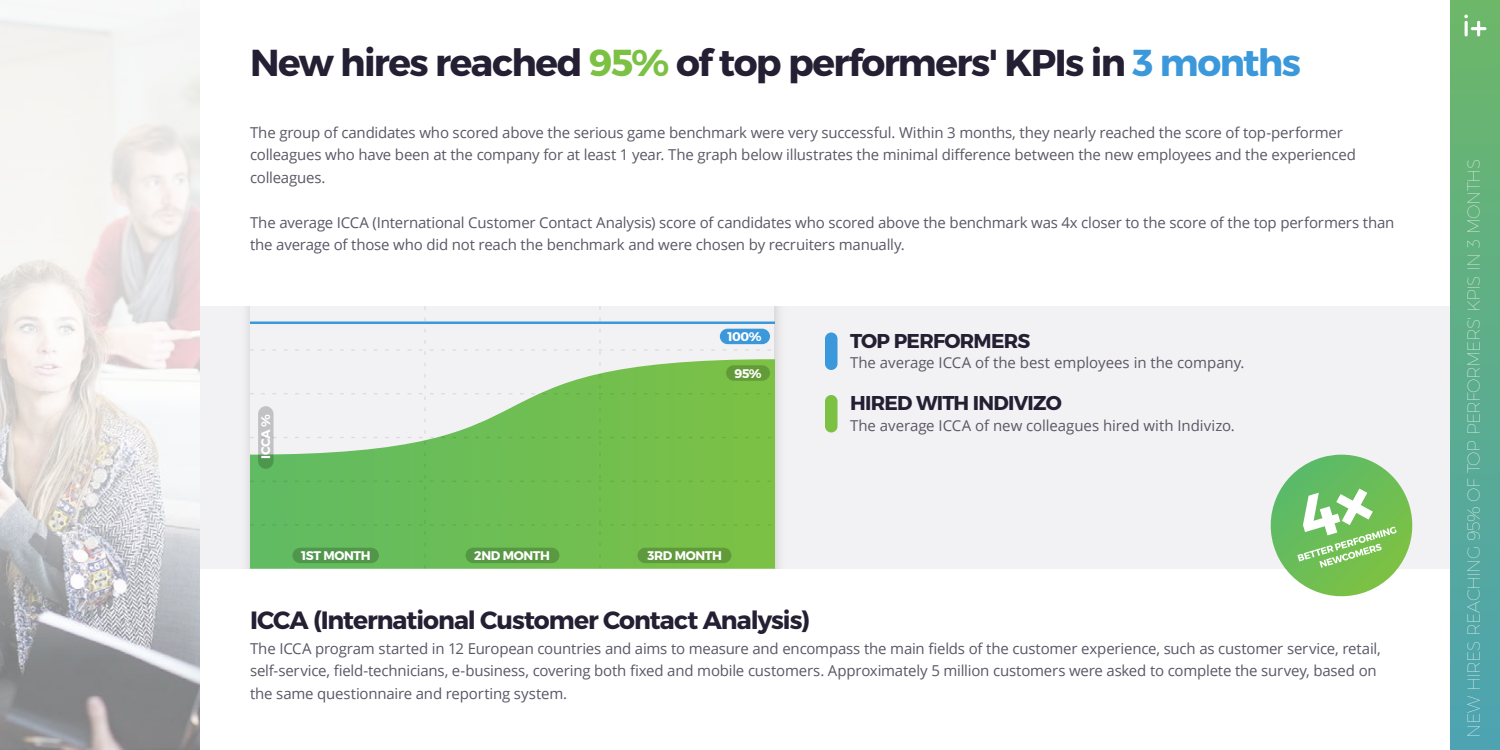
<style>
.page{position:relative;width:1500px;height:750px;background:#fff}
.page>*{position:absolute;margin:0;border:0;box-sizing:border-box;transform-origin:0 0}
.t1{font:700 37.5px "Montserrat";letter-spacing:-.04em;color:#241f33}
.t2{font:700 25px "Montserrat";letter-spacing:-.04em;color:#241f33}
.t3{font:700 20px "Montserrat";letter-spacing:-.035em;color:#241f33}
.t4{font:100 17.5px "Montserrat";letter-spacing:-.04em;color:#fff}
.t5{font:15px/22.5px "Open Sans";letter-spacing:-.015em;color:#5b5766}
.t6{font:700 12.5px "Montserrat";letter-spacing:-.025em;color:#fff}
.s1{color:#7cc144}
.s2{color:#3b98db}
</style>
<div class="page">
<svg style="left:0;top:662px;width:200px;height:88px;background:#909092"></svg>
<svg style="left:0;top:10px;width:200px;height:652px"></svg>
<div style="left:1450px;top:0;width:50px;height:750px;background:linear-gradient(to bottom,#6db768,#4da3b2)"></div>
<svg style="left:1462px;top:12px;width:26px;height:26px"></svg>
<svg style="left:1464px;top:15px;width:22px;height:21px"></svg>
<div style="left:200px;top:306px;width:1250px;height:263px;background:#f2f1f3"></div>
<div style="left:238px;top:306px;width:12px;height:263px;background:#eeedef"></div>
<div style="left:775px;top:306px;width:12px;height:263px;background:#edeced"></div>
<svg style="left:250px;top:306px;width:525px;height:263px"></svg>
<div style="left:720px;top:329px;width:50px;height:15px;background:#3b98db;border-radius:8px"></div>
<div style="left:292px;top:548px;width:87px;height:15px;background:#50974b;border-radius:8px"></div>
<svg style="left:258px;top:406px;width:16px;height:63px"></svg>
<div style="left:466px;top:548px;width:93px;height:15px;background:#589843;border-radius:8px"></div>
<div style="left:638px;top:548px;width:93px;height:15px;background:#5f9a3b;border-radius:8px"></div>
<div style="left:726px;top:365px;width:44px;height:16px;background:#629b38;border-radius:8px"></div>
<hr style="left:250px;top:322px;width:525px;height:2px;background:#3b98db">
<div style="left:825px;top:332px;width:13px;height:38px;background:#3b98db;border-radius:6px"></div>
<div style="left:825px;top:395px;width:13px;height:37px;background:#7cc144;border-radius:6px"></div>
<svg style="left:1270px;top:455px;width:143px;height:142px"></svg>
<h1 class="t1" style="left:250px;top:39px;width:1053px">New hires reached <span class="s1">95%</span> of top performers' KPIs in <span class="s2">3 months</span></h1>
<p class="t5" style="left:250px;top:121px;width:1107px">The group of candidates who scored above the serious game benchmark were very successful. Within 3 months, they nearly reached the score of top-performer colleagues who have been at the company for at least 1 year. The graph below illustrates the minimal difference between the new employees and the experienced colleagues.</p>
<p class="t5" style="left:250px;top:211px;width:1146px">The average ICCA (International Customer Contact Analysis) score of candidates who scored above the benchmark was 4x closer to the score of the top performers than the average of those who did not reach the benchmark and were chosen by recruiters manually.</p>
<p class="t6" style="left:728px;top:329px;width:36px">100%</p>
<p class="t6" style="left:258px;top:459px;width:46px;rotate:-90deg">ICCA %</p>
<p class="t6" style="left:301px;top:548px;width:71px">1ST MONTH</p>
<p class="t6" style="left:735px;top:365px;width:29px">95%</p>
<p class="t6" style="left:474px;top:548px;width:77px">2ND MONTH</p>
<p class="t6" style="left:648px;top:548px;width:76px">3RD MONTH</p>
<h2 class="t2" style="left:250px;top:605px;width:561px">ICCA (International Customer Contact Analysis)</h2>
<h3 class="t3" style="left:850px;top:329px;width:182px">TOP PERFORMERS</h3>
<p class="t5" style="left:850px;top:351px;width:396px">The average ICCA of the best employees in the company.</p>
<h3 class="t3" style="left:850px;top:391px;width:213px">HIRED WITH INDIVIZO</h3>
<p class="t5" style="left:850px;top:414px;width:386px">The average ICCA of new colleagues hired with Indivizo.</p>
<p class="t5" style="left:250px;top:637px;width:1132px">The ICCA program started in 12 European countries and aims to measure and encompass the main fields of the customer experience, such as customer service, retail, self-service, field-technicians, e-business, covering both fixed and mobile customers. Approximately 5 million customers were asked to complete the survey, based on the same questionnaire and reporting system.</p>
<p class="t4" style="left:1463px;top:738px;width:580px;rotate:-90deg">NEW HIRES REACHING 95% OF TOP PERFORMERS' KPIS IN 3 MONTHS</p>
</div>
